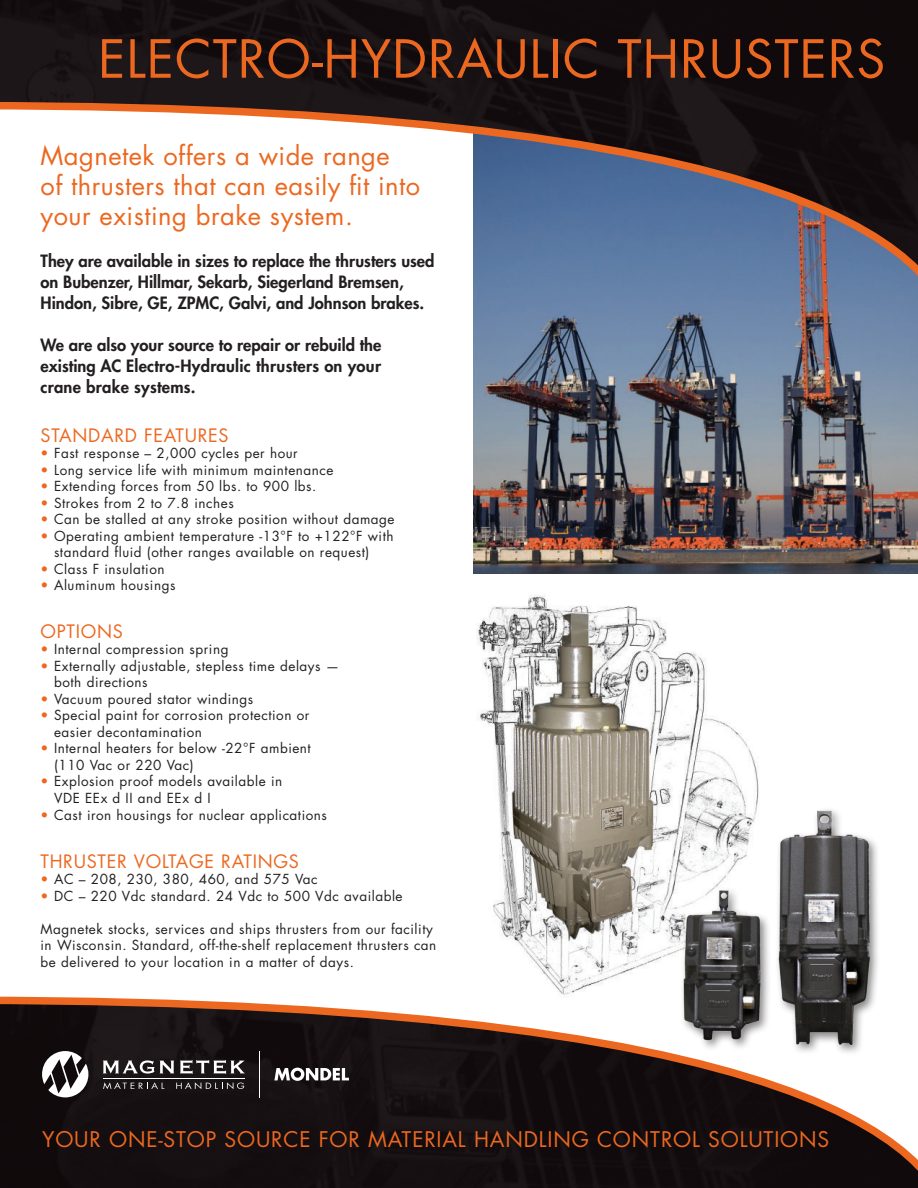
<style>
.page{position:relative;width:918px;height:1188px;background:#fff}
.page>*{position:absolute;margin:0;border:0;box-sizing:border-box;transform-origin:0 0}
.t1{font:51.15px "Futura";letter-spacing:.02em;color:#ec6820}
.t2{font:25.5px/30px "Futura";letter-spacing:.02em;color:#ec6820}
.t3{font:21px "Futura";letter-spacing:.04em;color:#ec6820}
.t4{font:18px "Futura";letter-spacing:.04em;color:#ec6820}
.t5{font:800 16.5px/21px "Futura";color:#231f20}
.t6{font:13.5px/16.5px "Futura";letter-spacing:.04em;color:#231f20}
.s1{color:#ec6820}
</style>
<div class="page">
<img style="left:476px;top:594px;width:283px;height:399px">
<img style="left:474px;top:353px;width:444px;height:220px">
<svg style="left:0;top:0;width:918px;height:353px"></svg>
<svg style="left:0;top:993px;width:918px;height:195px"></svg>
<div style="left:680px;top:807px;width:201px;height:249px;background:#231f20;opacity:.55"></div>
<img style="left:683px;top:811px;width:186px;height:234px">
<svg style="left:42px;top:1051px;width:46px;height:46px"></svg>
<svg style="left:103px;top:1060px;width:71px;height:14px"></svg>
<svg style="left:180px;top:1060px;width:65px;height:14px"></svg>
<hr style="left:103px;top:1078px;width:142px;height:1px;background:#fff">
<hr style="left:259px;top:1051px;width:1px;height:46px;background:#fff">
<svg style="left:103px;top:1082px;width:61px;height:7px"></svg>
<svg style="left:176px;top:1082px;width:68px;height:7px"></svg>
<svg style="left:274px;top:1068px;width:75px;height:13px"></svg>
<h1 class="t1" style="left:98px;top:35px;width:789px">ELECTRO-HYDRAULIC THRUSTERS</h1>
<h2 class="t2" style="left:41px;top:143px;width:381px">Magnetek offers a wide range<br>of thrusters that can easily fit into your existing brake system.</h2>
<p class="t5" style="left:41px;top:252px;width:395px">They are available in sizes to replace the thrusters used on Bubenzer, Hillmar, Sekarb, Siegerland Bremsen,<br>Hindon, Sibre, GE, ZPMC, Galvi, and Johnson brakes.</p>
<p class="t5" style="left:41px;top:336px;width:342px;text-align:justify">We are also your source to repair or rebuild the existing AC Electro-Hydraulic thrusters on your crane brake systems.</p>
<h3 class="t4" style="left:41px;top:427px;width:190px">STANDARD FEATURES</h3>
<p class="t6" style="left:41px;top:446px;width:259px"><span class="s1">•</span> Fast response – 2,000 cycles per hour</p>
<p class="t6" style="left:41px;top:463px;width:294px"><span class="s1">•</span> Long service life with minimum maintenance</p>
<p class="t6" style="left:41px;top:479px;width:277px"><span class="s1">•</span> Extending forces from 50 lbs. to 900 lbs.</p>
<p class="t6" style="left:41px;top:496px;width:195px"><span class="s1">•</span> Strokes from 2 to 7.8 inches</p>
<p class="t6" style="left:41px;top:512px;width:356px"><span class="s1">•</span> Can be stalled at any stroke position without damage</p>
<p class="t6" style="left:54px;top:529px;width:341px;text-indent:-14px"><span class="s1">•</span> Operating ambient temperature -13°F to +122°F with standard fluid (other ranges available on request)</p>
<p class="t6" style="left:41px;top:562px;width:126px"><span class="s1">•</span> Class F insulation</p>
<p class="t6" style="left:41px;top:578px;width:136px"><span class="s1">•</span> Aluminum housings</p>
<h3 class="t4" style="left:41px;top:622px;width:84px">OPTIONS</h3>
<p class="t6" style="left:41px;top:642px;width:189px"><span class="s1">•</span> Internal compression spring</p>
<p class="t6" style="left:54px;top:658px;width:287px;text-indent:-14px"><span class="s1">•</span> Externally adjustable, stepless time delays — both directions</p>
<p class="t6" style="left:41px;top:691px;width:214px"><span class="s1">•</span> Vacuum poured stator windings</p>
<p class="t6" style="left:54px;top:708px;width:257px;text-indent:-14px"><span class="s1">•</span> Special paint for corrosion protection or easier decontamination</p>
<p class="t6" style="left:54px;top:741px;width:258px;text-indent:-14px"><span class="s1">•</span> Internal heaters for below -22°F ambient (110 Vac or 220 Vac)</p>
<p class="t6" style="left:54px;top:774px;width:230px;text-indent:-14px"><span class="s1">•</span> Explosion proof models available in<br>VDE EEx d II and EEx d I</p>
<p class="t6" style="left:41px;top:808px;width:288px"><span class="s1">•</span> Cast iron housings for nuclear applications</p>
<h3 class="t4" style="left:41px;top:853px;width:260px">THRUSTER VOLTAGE RATINGS</h3>
<p class="t6" style="left:41px;top:872px;width:279px"><span class="s1">•</span> AC – 208, 230, 380, 460, and 575 Vac</p>
<p class="t6" style="left:41px;top:889px;width:364px"><span class="s1">•</span> DC – 220 Vdc standard. 24 Vdc to 500 Vdc available</p>
<p class="t6" style="left:41px;top:922px;width:397px">Magnetek stocks, services and ships thrusters from our facility in Wisconsin. Standard, off-the-shelf replacement thrusters can be delivered to your location in a matter of days.</p>
<h3 class="t3" style="left:42px;top:1129px;width:789px">YOUR ONE-STOP SOURCE FOR MATERIAL HANDLING CONTROL SOLUTIONS</h3>
</div>
